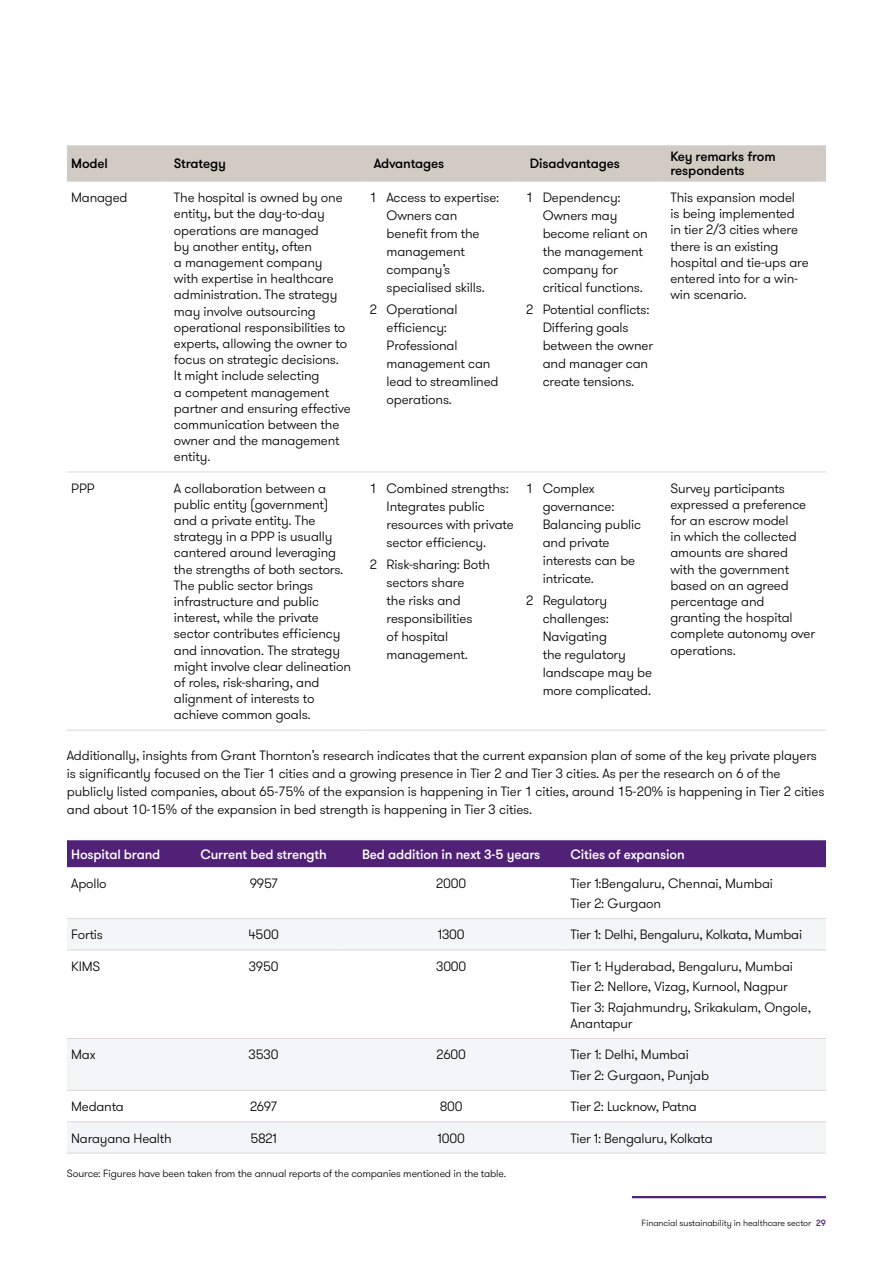
<style>
.page{position:relative;width:893px;height:1263px;background:#fff}
.page>*{position:absolute;margin:0;border:0;box-sizing:border-box;transform-origin:0 0}
.t1{font:300 13.5px/16.2px "GT Walsheim Pro";letter-spacing:-.01em;color:#000}
.t2{font:500 13.5px "GT Walsheim Pro";letter-spacing:-.01em;color:#fff}
.t3{font:500 13.5px/13.5px "GT Walsheim Pro";letter-spacing:-.01em;color:#000}
.t4{font:300 10.5px "GT Walsheim Pro";letter-spacing:-.015em;color:#000}
.t5{font:300 9px "GT Walsheim Pro";letter-spacing:-.01em;color:#000}
.s1{font-weight:500;color:#512178}
</style>
<div class="page">
<hr style="left:632px;top:1196px;width:194px;height:2px;background:#512178">
<div style="left:67px;top:145px;width:759px;height:35px;background:#d2cbc3"></div>
<hr style="left:67px;top:180px;width:97px;height:2px;background:#d2cbc3">
<hr style="left:164px;top:180px;width:200px;height:2px;background:#d2cbc3">
<hr style="left:364px;top:180px;width:156px;height:2px;background:#d2cbc3">
<hr style="left:520px;top:180px;width:140px;height:2px;background:#d2cbc3">
<hr style="left:660px;top:180px;width:166px;height:2px;background:#d2cbc3">
<hr style="left:67px;top:472px;width:97px;height:1px;background:#ddd8d5">
<hr style="left:164px;top:472px;width:200px;height:1px;background:#ddd8d5">
<hr style="left:364px;top:472px;width:156px;height:1px;background:#ddd8d5">
<hr style="left:520px;top:472px;width:140px;height:1px;background:#ddd8d5">
<hr style="left:660px;top:472px;width:166px;height:1px;background:#ddd8d5">
<hr style="left:67px;top:730px;width:97px;height:1px;background:#ddd8d5">
<hr style="left:164px;top:730px;width:200px;height:1px;background:#ddd8d5">
<hr style="left:364px;top:730px;width:156px;height:1px;background:#ddd8d5">
<hr style="left:520px;top:730px;width:140px;height:1px;background:#ddd8d5">
<hr style="left:660px;top:730px;width:166px;height:1px;background:#ddd8d5">
<div style="left:67px;top:840px;width:759px;height:27px;background:#512178"></div>
<svg style="left:67px;top:919px;width:759px;height:234px"></svg>
<hr style="left:67px;top:918px;width:118px;height:1px;background:#ddd8d5">
<hr style="left:185px;top:918px;width:157px;height:1px;background:#ddd8d5">
<hr style="left:342px;top:918px;width:218px;height:1px;background:#ddd8d5">
<hr style="left:560px;top:918px;width:266px;height:1px;background:#ddd8d5">
<hr style="left:67px;top:950px;width:118px;height:1px;background:#ddd8d5">
<hr style="left:185px;top:950px;width:157px;height:1px;background:#ddd8d5">
<hr style="left:342px;top:950px;width:218px;height:1px;background:#ddd8d5">
<hr style="left:560px;top:950px;width:266px;height:1px;background:#ddd8d5">
<hr style="left:67px;top:1038px;width:118px;height:1px;background:#ddd8d5">
<hr style="left:185px;top:1038px;width:157px;height:1px;background:#ddd8d5">
<hr style="left:342px;top:1038px;width:218px;height:1px;background:#ddd8d5">
<hr style="left:560px;top:1038px;width:266px;height:1px;background:#ddd8d5">
<hr style="left:67px;top:1090px;width:118px;height:1px;background:#ddd8d5">
<hr style="left:185px;top:1090px;width:157px;height:1px;background:#ddd8d5">
<hr style="left:342px;top:1090px;width:218px;height:1px;background:#ddd8d5">
<hr style="left:560px;top:1090px;width:266px;height:1px;background:#ddd8d5">
<hr style="left:67px;top:1121px;width:118px;height:1px;background:#ddd8d5">
<hr style="left:185px;top:1121px;width:157px;height:1px;background:#ddd8d5">
<hr style="left:342px;top:1121px;width:218px;height:1px;background:#ddd8d5">
<hr style="left:560px;top:1121px;width:266px;height:1px;background:#ddd8d5">
<hr style="left:67px;top:1153px;width:118px;height:1px;background:#ddd8d5">
<hr style="left:185px;top:1153px;width:157px;height:1px;background:#ddd8d5">
<hr style="left:342px;top:1153px;width:218px;height:1px;background:#ddd8d5">
<hr style="left:560px;top:1153px;width:266px;height:1px;background:#ddd8d5">
<p class="t3" style="left:71px;top:157px;width:38px">Model</p>
<p class="t3" style="left:174px;top:157px;width:53px">Strategy</p>
<p class="t3" style="left:374px;top:157px;width:72px">Advantages</p>
<p class="t3" style="left:530px;top:157px;width:91px">Disadvantages</p>
<p class="t3" style="left:670px;top:150px;width:107px">Key remarks from respondents</p>
<p class="t1" style="left:71px;top:190px;width:58px">Managed</p>
<p class="t1" style="left:174px;top:190px;width:178px">The hospital is owned by one entity, but the day-to-day operations are managed<br>by another entity, often<br>a management company<br>with expertise in healthcare administration. The strategy may involve outsourcing operational responsibilities to experts, allowing the owner to focus on strategic decisions.<br>It might include selecting<br>a competent management partner and ensuring effective communication between the owner and the management entity.</p>
<p class="t1" style="left:387px;top:189px;width:114px;line-height:18px;text-indent:-17px">1 Access to expertise:<br>Owners can benefit from the management company’s specialised skills.</p>
<p class="t1" style="left:670px;top:190px;width:140px">This expansion model<br>is being implemented<br>in tier 2/3 cities where there is an existing hospital and tie-ups are entered into for a win&shy;win scenario.</p>
<p class="t1" style="left:543px;top:189px;width:107px;line-height:18px;text-indent:-17px">1 Dependency:<br>Owners may become reliant on the management company for critical functions.</p>
<p class="t1" style="left:543px;top:301px;width:112px;line-height:18px;text-indent:-17px">2 Potential conflicts:<br>Differing goals between the owner and manager can create tensions.</p>
<p class="t1" style="left:387px;top:301px;width:114px;line-height:18px;text-indent:-17px">2 Operational efficiency:<br>Professional management can lead to streamlined operations.</p>
<p class="t1" style="left:71px;top:480px;width:25px">PPP</p>
<p class="t1" style="left:174px;top:480px;width:178px">A collaboration between a public entity (government) and a private entity. The strategy in a PPP is usually cantered around leveraging the strengths of both sectors.<br>The public sector brings infrastructure and public interest, while the private sector contributes efficiency and innovation. The strategy might involve clear delineation of roles, risk-sharing, and alignment of interests to achieve common goals.</p>
<p class="t1" style="left:387px;top:479px;width:129px;line-height:18px;text-indent:-17px">1 Combined strengths:<br>Integrates public resources with private sector efficiency.</p>
<p class="t1" style="left:387px;top:555px;width:105px;line-height:18px;text-indent:-17px">2 Risk-sharing: Both sectors share<br>the risks and responsibilities<br>of hospital management.</p>
<p class="t1" style="left:543px;top:479px;width:100px;line-height:18px;text-indent:-17px">1 Complex governance:<br>Balancing public and private interests can be intricate.</p>
<p class="t1" style="left:543px;top:591px;width:111px;line-height:18px;text-indent:-17px">2 Regulatory challenges:<br>Navigating<br>the regulatory landscape may be more complicated.</p>
<p class="t1" style="left:670px;top:480px;width:146px">Survey participants expressed a preference for an escrow model<br>in which the collected amounts are shared with the government based on an agreed percentage and granting the hospital complete autonomy over operations.</p>
<p class="t1" style="left:67px;top:747px;width:759px;line-height:18px">Additionally, insights from Grant Thornton’s research indicates that the current expansion plan of some of the key private players is significantly focused on the Tier 1 cities and a growing presence in Tier 2 and Tier 3 cities. As per the research on 6 of the publicly listed companies, about 65-75% of the expansion is happening in Tier 1 cities, around 15-20% is happening in Tier 2 cities and about 10-15% of the expansion in bed strength is happening in Tier 3 cities.</p>
<p class="t2" style="left:71px;top:845px;width:91px">Hospital brand</p>
<p class="t2" style="left:200px;top:845px;width:128px">Current bed strength</p>
<p class="t2" style="left:362px;top:845px;width:180px">Bed addition in next 3-5 years</p>
<p class="t2" style="left:570px;top:845px;width:116px">Cities of expansion</p>
<p class="t1" style="left:71px;top:875px;width:37px">Apollo</p>
<p class="t1" style="left:250px;top:875px;width:29px">9957</p>
<p class="t1" style="left:436px;top:875px;width:32px">2000</p>
<p class="t1" style="left:570px;top:873px;width:204px;line-height:20.4px">Tier 1:Bengaluru, Chennai, Mumbai<br>Tier 2: Gurgaon</p>
<p class="t1" style="left:71px;top:927px;width:33px">Fortis</p>
<p class="t1" style="left:248px;top:927px;width:32px">4500</p>
<p class="t1" style="left:438px;top:927px;width:28px">1300</p>
<p class="t1" style="left:570px;top:927px;width:233px">Tier 1: Delhi, Bengaluru, Kolkata, Mumbai</p>
<p class="t1" style="left:71px;top:958px;width:30px">KIMS</p>
<p class="t1" style="left:249px;top:958px;width:31px">3950</p>
<p class="t1" style="left:436px;top:958px;width:32px">3000</p>
<p class="t1" style="left:570px;top:956px;width:242px;line-height:20.4px">Tier 1: Hyderabad, Bengaluru, Mumbai<br>Tier 2: Nellore, Vizag, Kurnool, Nagpur<br>Tier 3: Rajahmundry, Srikakulam, Ongole,</p>
<p class="t1" style="left:570px;top:1015px;width:64px">Anantapur</p>
<p class="t1" style="left:71px;top:1047px;width:26px">Max</p>
<p class="t1" style="left:249px;top:1047px;width:31px">3530</p>
<p class="t1" style="left:437px;top:1047px;width:31px">2600</p>
<p class="t1" style="left:570px;top:1045px;width:140px;line-height:20.4px">Tier 1: Delhi, Mumbai<br>Tier 2: Gurgaon, Punjab</p>
<p class="t1" style="left:71px;top:1099px;width:54px">Medanta</p>
<p class="t1" style="left:250px;top:1099px;width:28px">2697</p>
<p class="t1" style="left:440px;top:1099px;width:24px">800</p>
<p class="t1" style="left:570px;top:1099px;width:128px">Tier 2: Lucknow, Patna</p>
<p class="t1" style="left:71px;top:1130px;width:102px">Narayana Health</p>
<p class="t1" style="left:250px;top:1130px;width:28px">5821</p>
<p class="t1" style="left:438px;top:1130px;width:29px">1000</p>
<p class="t1" style="left:570px;top:1130px;width:144px">Tier 1: Bengaluru, Kolkata</p>
<p class="t4" style="left:67px;top:1167px;width:441px">Source: Figures have been taken from the annual reports of the companies mentioned in the table.</p>
<p class="t5" style="left:642px;top:1217px;width:186px">Financial sustainability in healthcare sector <span class="s1">29</span></p>
</div>
